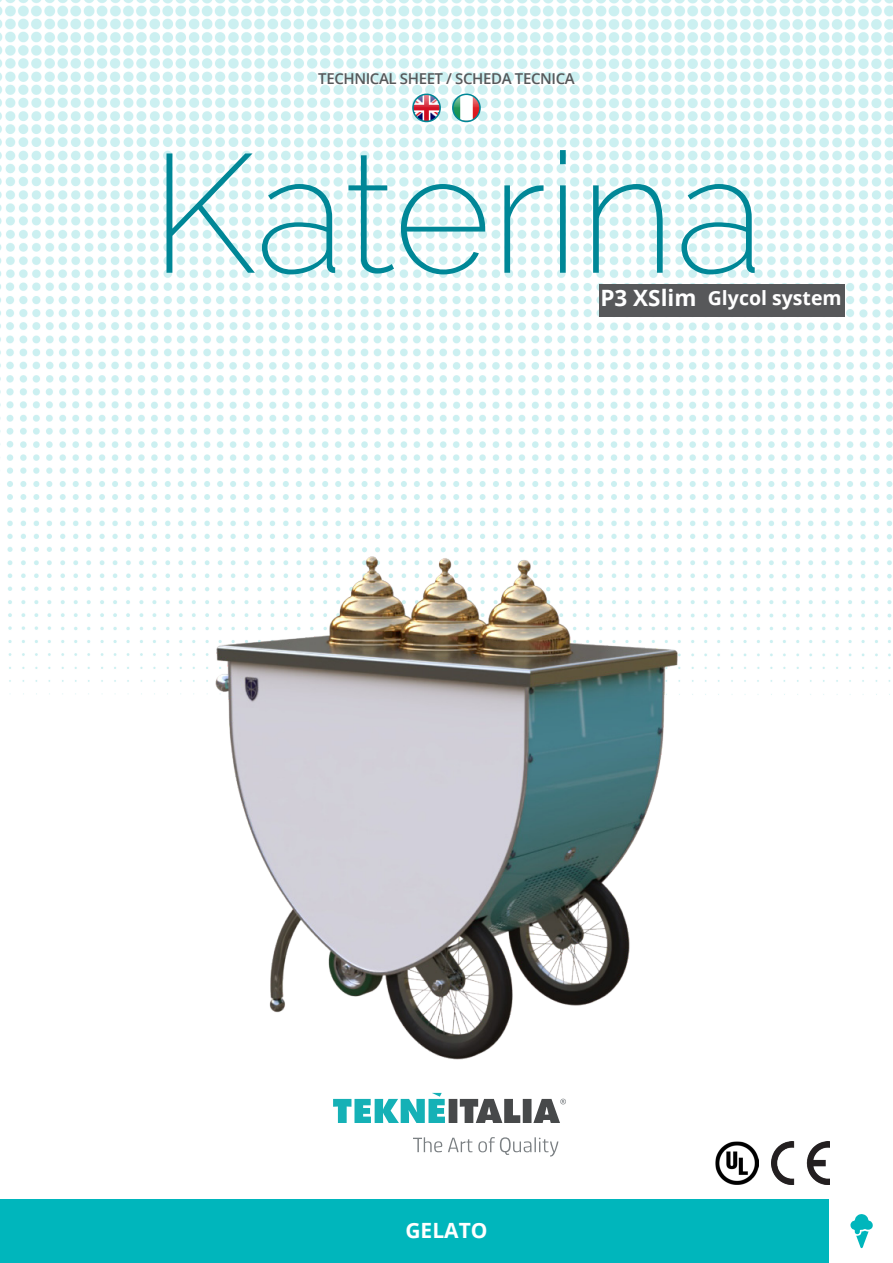
<style>
.page{position:relative;width:893px;height:1263px;background:#fff}
.page>*{position:absolute;margin:0;border:0;box-sizing:border-box;transform-origin:0 0}
.t1{font:200 168px "Raleway";color:#008797}
.t2{font:700 21px "Open Sans";color:#fff}
.t3{font:700 19.5px "Open Sans";color:#fff}
.t4{font:600 15px "Open Sans";letter-spacing:-.025em;color:#57585a}
.s1{font-size:22.5px}
</style>
<div class="page">
<img style="left:0;top:0;width:893px;height:695px">
<svg style="left:413px;top:1137px;width:29px;height:15px"></svg>
<svg style="left:448px;top:1138px;width:24px;height:14px"></svg>
<svg style="left:478px;top:1137px;width:80px;height:19px"></svg>
<svg style="left:333px;top:1093px;width:233px;height:30px"></svg>
<div style="left:0;top:1199px;width:829px;height:64px;background:#00b6bc"></div>
<svg style="left:850px;top:1214px;width:23px;height:34px"></svg>
<img style="left:413px;top:94px;width:27px;height:27px;border-radius:14px">
<div style="left:412px;top:94px;width:29px;height:28px;border:2px solid #008797;border-radius:50%"></div>
<img style="left:453px;top:94px;width:27px;height:27px;border-radius:14px">
<div style="left:452px;top:94px;width:29px;height:28px;border:2px solid #008797;border-radius:50%"></div>
<img style="left:772px;top:1142px;width:57px;height:42px">
<img style="left:716px;top:1142px;width:42px;height:42px">
<img style="left:216px;top:556px;width:461px;height:503px">
<div style="left:600px;top:284px;width:245px;height:33px;background:#57585a"></div>
<p class="t4" style="left:318px;top:68px;width:258px">TECHNICAL SHEET / SCHEDA TECNICA</p>
<h1 class="t1" style="left:150px;top:115px;width:615px">Katerina</h1>
<h3 class="t3" style="left:600px;top:284px;width:243px"><span class="s1">P3 XSlim</span> Glycol system</h3>
<h2 class="t2" style="left:405px;top:1216px;width:84px">GELATO</h2>
</div>
